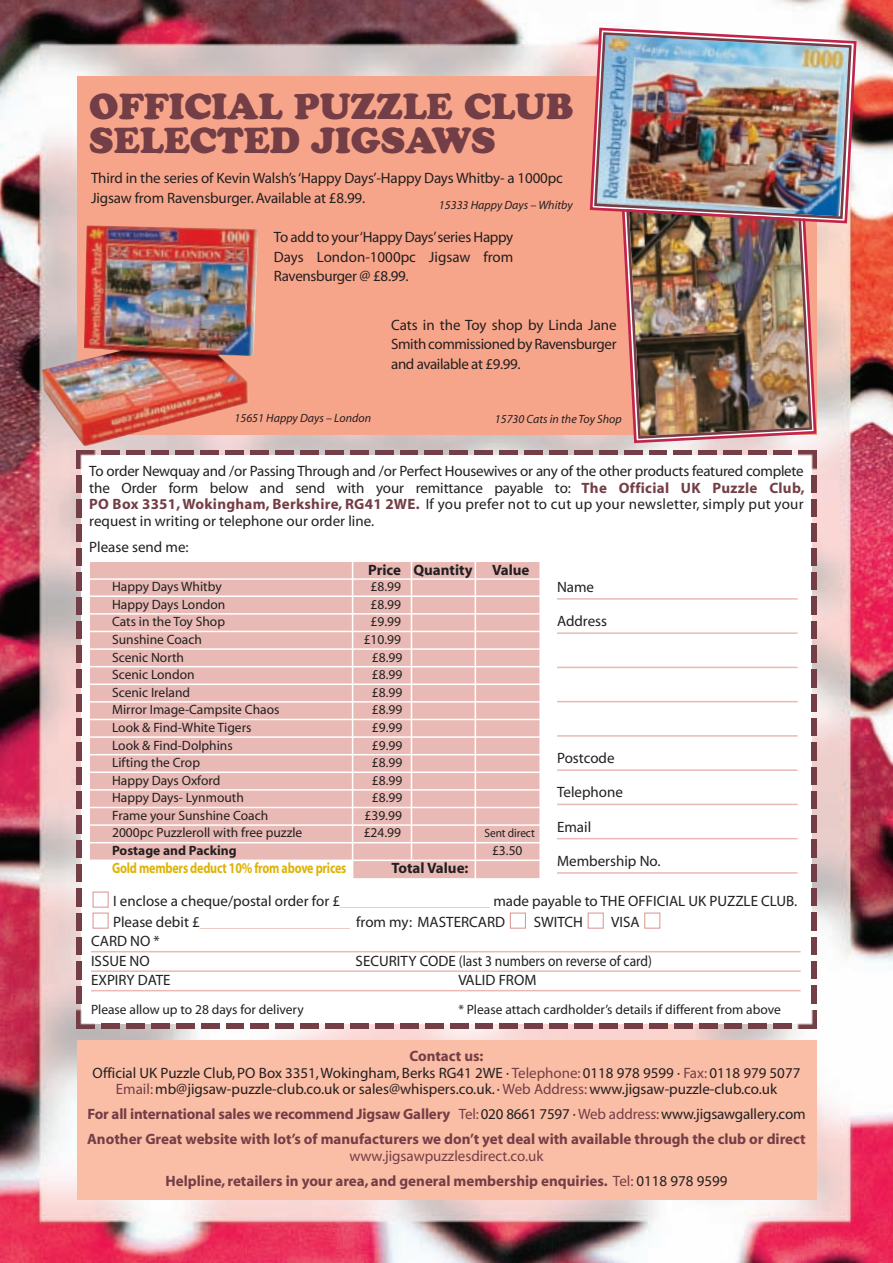
<style>
.page{position:relative;width:893px;height:1263px;background:#fff}
.page>*{position:absolute;margin:0;border:0;box-sizing:border-box;transform-origin:0 0}
.t1{font:900 36px/34.5px "Cooper";color:#743e46}
.t2{font:15px/19.5px "Myriad";color:#231f20}
.t3{font:700 15px/25px "Myriad";color:#743e46}
.t4{font:700 15px "Myriad";letter-spacing:-.015em;color:#deb308;scale:.8 1}
.t5{font:700 15px "Myriad";color:#231f20}
.t6{font:13.5px "Myriad";color:#231f20}
.t7{font:700 13.5px "Myriad";color:#231f20}
.t8{font:italic 12px "Myriad";color:#231f20}
.t9{font:12px "Myriad";letter-spacing:-.01em;color:#231f20;scale:.95 1}
.s1{font-weight:700;color:#743e46}
.s2{font-weight:700;color:#e9bab5}
.s3{color:#743e46}
.s4{font-weight:400}
.s5{font-weight:400;color:#231f20}
</style>
<div class="page">
<img style="left:0;top:0;width:893px;height:1263px">
<div style="left:77px;top:1040px;width:739px;height:160px;background:#fabda6"></div>
<div style="left:77px;top:77px;width:739px;height:358px;background:#f7a58a"></div>
<div style="left:81px;top:455px;width:731px;height:569px;background:#fff"></div>
<img style="left:76px;top:450px;width:25px;height:18px">
<img style="left:101px;top:450px;width:697px;height:5px">
<img style="left:798px;top:450px;width:18px;height:25px">
<img style="left:812px;top:475px;width:4px;height:535px">
<img style="left:792px;top:1010px;width:24px;height:18px">
<img style="left:94px;top:1024px;width:698px;height:4px">
<img style="left:76px;top:1003px;width:18px;height:25px">
<img style="left:76px;top:468px;width:5px;height:535px">
<svg style="left:90px;top:562px;width:449px;height:316px;background:#eabdb8"></svg>
<hr style="left:352px;top:561px;width:1px;height:343px;background:#fff">
<hr style="left:411px;top:561px;width:1px;height:300px;background:#fff">
<hr style="left:475px;top:561px;width:1px;height:318px;background:#fff">
<hr style="left:557px;top:598px;width:241px;height:2px;background:#e9bab5">
<hr style="left:557px;top:632px;width:241px;height:2px;background:#e9bab5">
<hr style="left:557px;top:667px;width:241px;height:1px;background:#e9bab5">
<hr style="left:557px;top:701px;width:241px;height:1px;background:#e9bab5">
<hr style="left:557px;top:735px;width:241px;height:2px;background:#e9bab5">
<hr style="left:557px;top:769px;width:241px;height:2px;background:#e9bab5">
<hr style="left:557px;top:804px;width:241px;height:1px;background:#e9bab5">
<hr style="left:557px;top:838px;width:241px;height:1px;background:#e9bab5">
<hr style="left:557px;top:872px;width:241px;height:2px;background:#e9bab5">
<hr style="left:91px;top:951px;width:710px;height:1px;background:#e9bab5">
<hr style="left:91px;top:970px;width:710px;height:2px;background:#e9bab5">
<hr style="left:91px;top:990px;width:710px;height:1px;background:#e9bab5">
<div style="left:93px;top:913px;width:16px;height:15px;border:1px solid #dc9190"></div>
<div style="left:93px;top:892px;width:16px;height:15px;border:1px solid #dc9190"></div>
<div style="left:644px;top:913px;width:16px;height:15px;border:1px solid #dc9190"></div>
<div style="left:588px;top:913px;width:16px;height:15px;border:1px solid #dc9190"></div>
<div style="left:510px;top:913px;width:16px;height:15px;border:1px solid #dc9190"></div>
<hr style="left:90px;top:578px;width:454px;height:2px;background:#fff">
<hr style="left:90px;top:595px;width:454px;height:2px;background:#fff">
<hr style="left:90px;top:613px;width:454px;height:2px;background:#fff">
<hr style="left:90px;top:631px;width:454px;height:1px;background:#fff">
<hr style="left:90px;top:648px;width:454px;height:2px;background:#fff">
<hr style="left:90px;top:666px;width:454px;height:1px;background:#fff">
<hr style="left:90px;top:683px;width:454px;height:2px;background:#fff">
<hr style="left:90px;top:701px;width:454px;height:2px;background:#fff">
<hr style="left:90px;top:719px;width:454px;height:1px;background:#fff">
<hr style="left:90px;top:736px;width:454px;height:2px;background:#fff">
<hr style="left:90px;top:754px;width:454px;height:1px;background:#fff">
<hr style="left:90px;top:771px;width:454px;height:2px;background:#fff">
<hr style="left:90px;top:789px;width:454px;height:2px;background:#fff">
<hr style="left:90px;top:807px;width:454px;height:1px;background:#fff">
<hr style="left:90px;top:824px;width:454px;height:2px;background:#fff">
<hr style="left:90px;top:842px;width:454px;height:1px;background:#fff">
<hr style="left:90px;top:859px;width:454px;height:2px;background:#fff">
<img style="left:42px;top:225px;width:216px;height:221px">
<svg style="left:619px;top:225px;width:199px;height:219px"></svg>
<img style="left:624px;top:225px;width:189px;height:215px">
<img style="left:588px;top:26px;width:270px;height:199px">
<img style="left:593px;top:31px;width:260px;height:189px">
<h1 class="t1" style="left:89px;top:89px;width:486px">OFFICIAL PUZZLE CLUB<br>SELECTED JIGSAWS</h1>
<p class="t2" style="left:91px;top:170px;width:473px">Third in the series of Kevin Walsh’s‘Happy Days’-Happy Days Whitby- a 1000pc<br>Jigsaw from Ravensburger.Available at £8.99.</p>
<p class="t8" style="left:439px;top:200px;width:135px">15333 Happy Days – Whitby</p>
<p class="t2" style="left:274px;top:229px;width:241px;text-align:justify">To add to your‘Happy Days’series Happy Days London-1000pc Jigsaw from Ravensburger @ £8.99.</p>
<p class="t2" style="left:391px;top:316px;width:227px;text-align:justify">Cats in the Toy shop by Linda Jane Smithcommissioned by Ravensburger and available at £9.99.</p>
<p class="t8" style="left:235px;top:413px;width:138px">15651 Happy Days – London</p>
<p class="t8" style="left:495px;top:414px;width:128px">15730 Cats in the Toy Shop</p>
<p class="t2" style="left:89px;top:464px;width:717px;line-height:16.5px;text-align:justify">To order Newquay and /or Passing Through and /or Perfect Housewives or any of the other products featured complete the Order form below and send with your remittance payable to: <span class="s1">The Official UK Puzzle Club, PO Box 3351,Wokingham, Berkshire, RG41 2WE.</span> If you prefer not to cut up your newsletter, simply put your request in writing or telephone our order line.</p>
<p class="t2" style="left:89px;top:538px;width:101px">Please send me:</p>
<p class="t5" style="left:368px;top:564px;width:106px">Price Quantity</p>
<p class="t5" style="left:492px;top:564px;width:39px">Value</p>
<p class="t6" style="left:112px;top:582px;width:111px">Happy Days Whitby</p>
<p class="t6" style="left:371px;top:582px;width:32px">£8.99</p>
<p class="t6" style="left:112px;top:599px;width:115px">Happy Days London</p>
<p class="t6" style="left:371px;top:599px;width:32px">£8.99</p>
<p class="t6" style="left:112px;top:617px;width:114px">Cats in the Toy Shop</p>
<p class="t6" style="left:371px;top:617px;width:32px">£9.99</p>
<p class="t6" style="left:112px;top:634px;width:91px">Sunshine Coach</p>
<p class="t6" style="left:364px;top:634px;width:39px">£10.99</p>
<p class="t6" style="left:112px;top:652px;width:73px">Scenic North</p>
<p class="t6" style="left:372px;top:652px;width:32px">£8.99</p>
<p class="t6" style="left:112px;top:670px;width:84px">Scenic London</p>
<p class="t6" style="left:372px;top:670px;width:32px">£8.99</p>
<p class="t6" style="left:112px;top:687px;width:80px">Scenic Ireland</p>
<p class="t6" style="left:372px;top:687px;width:32px">£8.99</p>
<p class="t6" style="left:112px;top:705px;width:169px">Mirror Image-Campsite Chaos</p>
<p class="t6" style="left:372px;top:705px;width:32px">£8.99</p>
<p class="t6" style="left:112px;top:722px;width:141px">Look &amp; Find-White Tigers</p>
<p class="t6" style="left:372px;top:722px;width:32px">£9.99</p>
<p class="t6" style="left:112px;top:740px;width:122px">Look &amp; Find-Dolphins</p>
<p class="t6" style="left:372px;top:740px;width:32px">£9.99</p>
<p class="t6" style="left:112px;top:758px;width:89px">Lifting the Crop</p>
<p class="t6" style="left:372px;top:758px;width:32px">£8.99</p>
<p class="t6" style="left:112px;top:775px;width:110px">Happy Days Oxford</p>
<p class="t6" style="left:372px;top:775px;width:32px">£8.99</p>
<p class="t6" style="left:112px;top:793px;width:133px">Happy Days- Lynmouth</p>
<p class="t6" style="left:372px;top:793px;width:32px">£8.99</p>
<p class="t6" style="left:112px;top:810px;width:158px">Frame your Sunshine Coach</p>
<p class="t6" style="left:365px;top:810px;width:39px">£39.99</p>
<p class="t6" style="left:112px;top:828px;width:192px">2000pc Puzzleroll with free puzzle</p>
<p class="t6" style="left:364px;top:828px;width:39px">£24.99</p>
<p class="t9" style="left:485px;top:829px;width:54px">Sent direct</p>
<p class="t7" style="left:112px;top:845px;width:126px">Postage and Packing</p>
<p class="t6" style="left:492px;top:845px;width:32px">£3.50</p>
<p class="t4" style="left:112px;top:862px;width:294px">Gold members deduct 10% from above prices</p>
<p class="t5" style="left:391px;top:862px;width:79px">Total Value:</p>
<p class="t2" style="left:557px;top:578px;width:39px">Name</p>
<p class="t2" style="left:557px;top:612px;width:52px">Address</p>
<p class="t2" style="left:557px;top:749px;width:59px">Postcode</p>
<p class="t2" style="left:557px;top:784px;width:67px">Telephone</p>
<p class="t2" style="left:557px;top:818px;width:36px">Email</p>
<p class="t2" style="left:557px;top:852px;width:105px">Membership No.</p>
<p class="t2" style="left:113px;top:892px;width:685px;line-height:21px">I enclose a cheque/postal order for £<span class="s2">____________________</span> made payable to THE OFFICIAL UK PUZZLE CLUB.<br>Please debit £<span class="s2">____________________</span> from my: MASTERCARD</p>
<p class="t2" style="left:534px;top:913px;width:51px">SWITCH</p>
<p class="t2" style="left:611px;top:913px;width:30px">VISA</p>
<p class="t2" style="left:91px;top:933px;width:70px">CARD NO *<br>ISSUE NO</p>
<p class="t2" style="left:356px;top:952px;width:298px">SECURITY CODE (last 3 numbers on reverse of card)</p>
<p class="t2" style="left:91px;top:972px;width:81px">EXPIRY DATE</p>
<p class="t2" style="left:458px;top:972px;width:80px">VALID FROM</p>
<p class="t6" style="left:91px;top:1004px;width:214px">Please allow up to 28 days for delivery</p>
<p class="t6" style="left:458px;top:1004px;width:324px">* Please attach cardholder’s details if different from above</p>
<p class="t2" style="left:93px;top:1049px;width:709px;line-height:16.5px;text-align:center"><span class="s1">Contact us:<br></span>Official UK Puzzle Club, PO Box 3351,Wokingham, Berks RG41 2WE · <span class="s3">Telephone:</span> 0118 978 9599 · <span class="s3">Fax:</span> 0118 979 5077<br><span class="s3">Email:</span> mb@jigsaw-puzzle-club.co.uk or sales@whispers.co.uk. · <span class="s3">Web Address:</span>www.jigsaw-puzzle-club.co.uk</p>
<p class="t3" style="left:87px;top:1103px;width:720px">For all international sales we recommend Jigsaw Gallery <span class="s4">Tel:</span><span class="s5">020 8661 7597 ·</span> <span class="s4">Web address:</span><span class="s5">www.jigsawgallery.com<br></span>Another Great website with lot’s of manufacturers we don’t yet deal with available through the club or direct</p>
<p class="t3" style="left:165px;top:1144px;width:564px;text-align:center"><span class="s4">www.jigsawpuzzlesdirect.co.uk<br></span>Helpline,retailers in your area, and general membership enquiries. <span class="s4">Tel:</span> <span class="s5">0118 978 9599</span></p>
</div>
